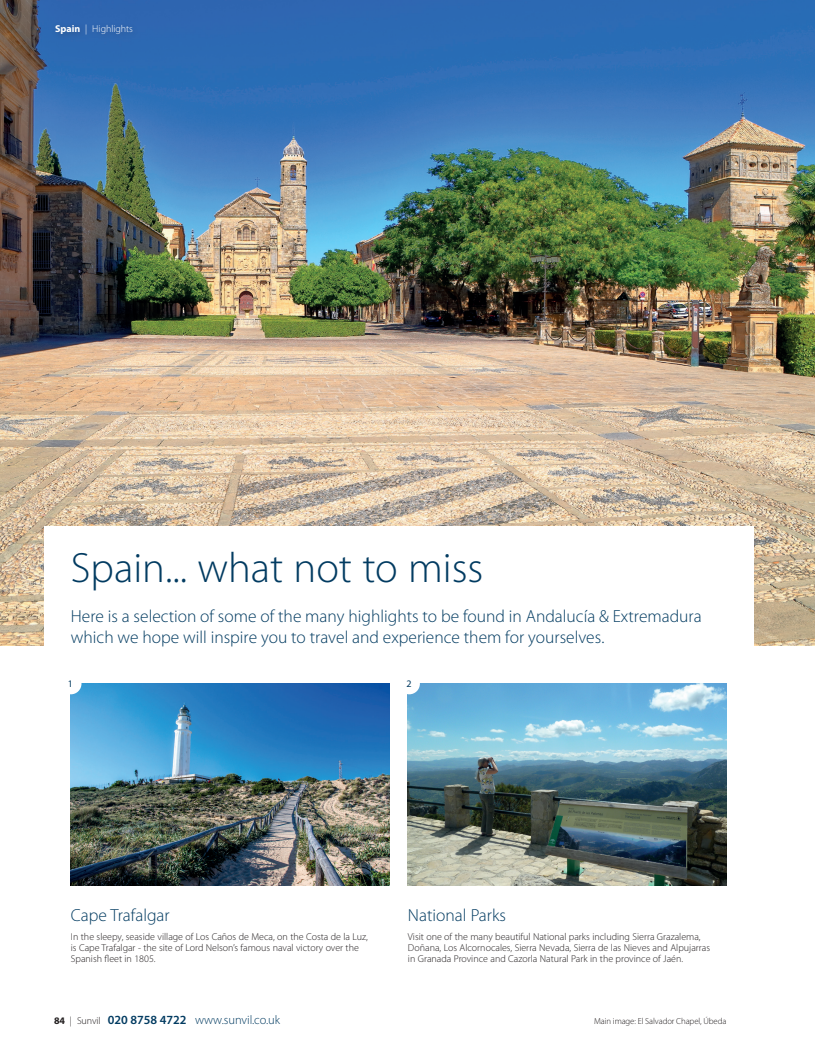
<style>
.page{position:relative;width:815px;height:1056px;background:#fff}
.page>*{position:absolute;margin:0;border:0;box-sizing:border-box;transform-origin:0 0}
.t1{font:300 42.5px "Myriad Pro";color:#023b61}
.t2{font:300 17.5px/21px "Myriad Pro";color:#023b61}
.t3{font:300 12.5px "Myriad Pro";letter-spacing:-.005em;color:#023b61}
.t4{font:300 10px/11.2px "Myriad Pro";color:#231f20}
.t5{font:300 10px "Myriad Pro";letter-spacing:-.005em;color:#fff}
.t6{font:10px "Myriad Pro";color:#023b61}
.Booking_Titles{font:300 8.75px "Myriad Pro";letter-spacing:-.01em;color:#231f20}
.s1{font-weight:700}
.s2{font-weight:700;font-size:10px;color:#231f20}
.s3{font-size:10px;color:#231f20}
.s4{font-weight:600}
</style>
<div class="page">
<img style="left:0;top:0;width:815px;height:645px">
<div style="left:44px;top:526px;width:710px;height:134px;background:#fff"></div>
<img style="left:71px;top:684px;width:319px;height:202px">
<img style="left:408px;top:684px;width:319px;height:202px">
<div style="left:60px;top:673px;width:21px;height:21px;background:#fff;border-radius:50%"></div>
<div style="left:399px;top:673px;width:21px;height:21px;background:#fff;border-radius:50%"></div>
<div style="left:51px;top:21px;width:89px;height:21px;background:#2e65af"></div>
<p class="t5" style="left:55px;top:23px;width:79px"><span class="s1">Spain</span> | Highlights</p>
<p class="t1" style="left:71px;top:544px;width:414px">Spain... what not to miss</p>
<p class="t2" style="left:71px;top:605px;width:632px">Here is a selection of some of the many highlights to be found in Andalucía &amp; Extremadura which we hope will inspire you to travel and experience them for yourselves.</p>
<p class="t6" style="left:68px;top:678px;width:7px">1</p>
<p class="t6" style="left:406px;top:678px;width:7px">2</p>
<p class="t2" style="left:71px;top:905px;width:100px">Cape Trafalgar</p>
<p class="t4" style="left:71px;top:931px;width:299px">In the sleepy, seaside village of Los Caños de Meca, on the Costa de la Luz, is Cape Trafalgar - the site of Lord Nelson’s famous naval victory over the<br>Spanish fleet in 1805.</p>
<p class="t3" style="left:54px;top:1013px;width:228px"><span class="s2">84</span> <span class="s3">| Sunvil</span> <span class="s4">020 8758 4722</span> www.sunvil.co.uk</p>
<p class="t2" style="left:408px;top:905px;width:100px">National Parks</p>
<p class="t4" style="left:408px;top:931px;width:304px">Visit one of the many beautiful National parks including Sierra Grazalema,<br>Doñana, Los Alcornocales, Sierra Nevada, Sierra de las Nieves and Alpujarras in Granada Province and Cazorla Natural Park in the province of Jaén.</p>
<p class="Booking_Titles" style="left:594px;top:1016px;width:134px">Main image: El Salvador Chapel, Úbeda</p>
</div>
